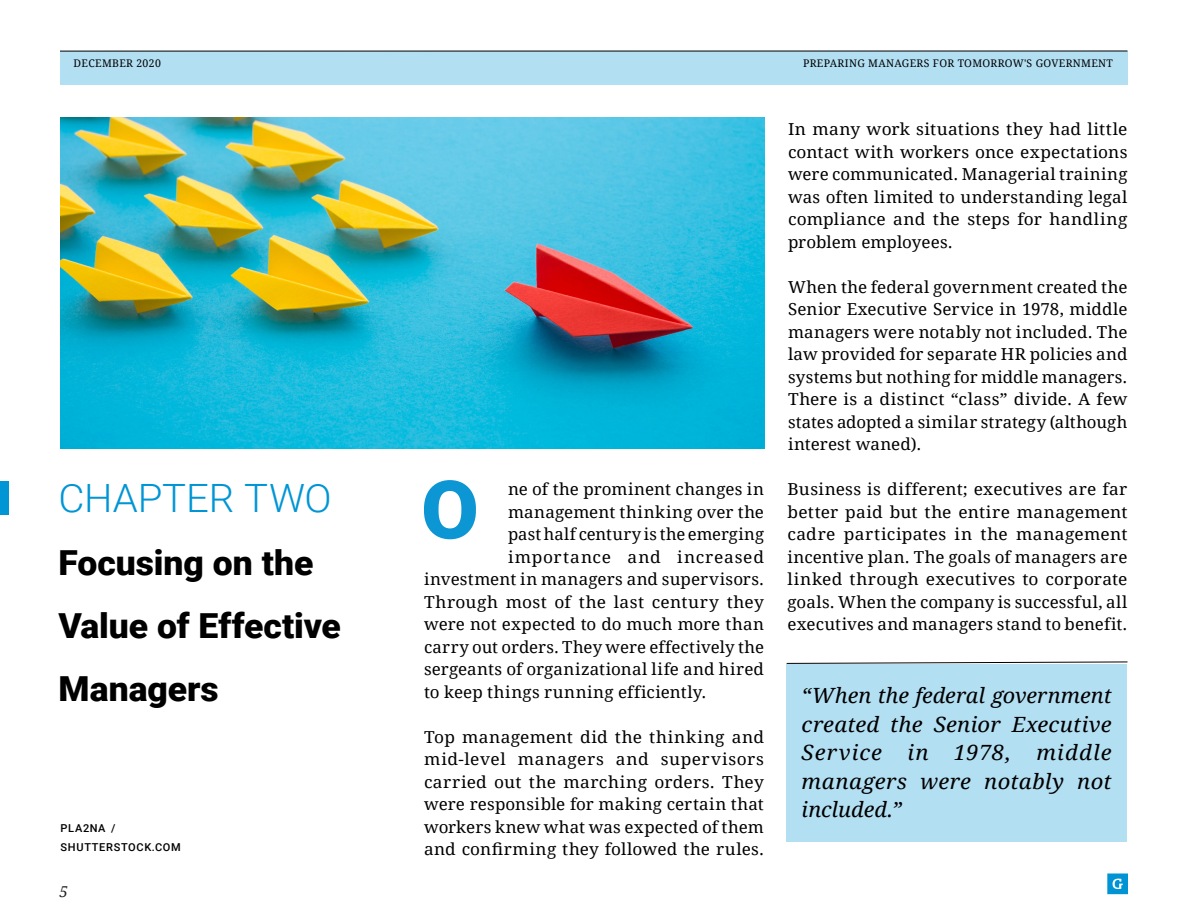
<style>
.page{position:relative;width:1188px;height:918px;background:#fff}
.page>*{position:absolute;margin:0;border:0;box-sizing:border-box;transform-origin:0 0}
.GE-stye{font:900 81px "Roboto";color:#0d96d4}
.Body_Adjustments{font:300 39px "Roboto";letter-spacing:-.005em;color:#0095d5}
.Body_Adjustments-2{font:900 34.5px/63px "Roboto";color:#000}
.GE-stye-2{font:italic 21px/28.5px "Droid Serif";letter-spacing:.02em;color:#000;text-align:justify}
.GE-stye-3{font:16.5px/22.5px "Droid Serif";letter-spacing:.01em;color:#000;text-align:justify;scale:1.05 1}
.GE-stye-4{font:16.5px/22.5px "Droid Serif";letter-spacing:.01em;color:#000;text-align:justify}
.GE-stye-5{font:16.5px "Droid Serif";letter-spacing:.045em;color:#000;scale:1.05 1}
.t1{font:italic 15px "Droid Serif";color:#231f20}
.Bullets{font:500 10.95px "Roboto";letter-spacing:.06em;color:#000}
.t2{font:10.5px "Droid Serif";letter-spacing:.03em;color:#000}
</style>
<div class="page">
<div style="left:60px;top:51px;width:1068px;height:34px;background:#b3dff3"></div>
<hr style="left:60px;top:51px;width:1068px;height:1px;background:#000">
<svg style="left:1107px;top:873px;width:21px;height:21px"></svg>
<img style="left:60px;top:117px;width:704px;height:331px">
<div style="left:0;top:481px;width:8px;height:33px;background:#0095d5"></div>
<div style="left:787px;top:664px;width:340px;height:178px;background:#b3dff3"></div>
<svg style="left:786px;top:661px;width:342px;height:3px"></svg>
<p class="t2" style="left:74px;top:56px;width:89px">DECEMBER 2020</p>
<p class="t2" style="left:803px;top:56px;width:311px">PREPARING MANAGERS FOR TOMORROW'S GOVERNMENT</p>
<p class="Body_Adjustments" style="left:58px;top:471px;width:275px">CHAPTER TWO</p>
<p class="Body_Adjustments-2" style="left:58px;top:530px;width:284px">Focusing on the<br>Value of Effective<br>Managers</p>
<p class="Bullets" style="left:61px;top:820px;width:57px">PLA2NA /</p>
<p class="Bullets" style="left:61px;top:840px;width:122px">SHUTTERSTOCK.COM</p>
<p class="t1" style="left:60px;top:881px;width:10px">5</p>
<p class="GE-stye" style="left:421px;top:453px;width:59px">O</p>
<p class="GE-stye-4" style="left:508px;top:477px;width:257px">ne of the prominent changes in</p>
<p class="GE-stye-4" style="left:508px;top:500px;width:257px">management thinking over the</p>
<p class="GE-stye-4" style="left:508px;top:522px;width:257px">past half century is the emerging</p>
<p class="GE-stye-5" style="left:508px;top:545px;width:245px">importance and increased</p>
<p class="GE-stye-4" style="left:424px;top:567px;width:341px">investment in managers and supervisors.</p>
<p class="GE-stye-3" style="left:424px;top:590px;width:325px">Through most of the last century they</p>
<p class="GE-stye-4" style="left:424px;top:612px;width:341px">were not expected to do much more than</p>
<p class="GE-stye-4" style="left:424px;top:635px;width:341px">carry out orders. They were effectively the</p>
<p class="GE-stye-4" style="left:424px;top:657px;width:341px">sergeants of organizational life and hired</p>
<p class="GE-stye-4" style="left:424px;top:680px;width:284px">to keep things running efficiently.</p>
<p class="GE-stye-3" style="left:424px;top:725px;width:325px">Top management did the thinking and mid-level managers and supervisors carried out the marching orders. They were responsible for making certain that workers knew what was expected of them and confirming they followed the rules.</p>
<p class="GE-stye-3" style="left:788px;top:117px;width:325px">In many work situations they had little contact with workers once expectations were communicated. Managerial training was often limited to understanding legal compliance and the steps for handling problem employees.</p>
<p class="GE-stye-4" style="left:788px;top:275px;width:341px">When the federal government created the Senior Executive Service in 1978, middle managers were notably not included. The law provided for separate HR policies and systems but nothing for middle managers.<br>There is a distinct “class” divide. A few states adopted a similar strategy (although interest waned).</p>
<p class="GE-stye-3" style="left:787px;top:477px;width:325px">Business is different; executives are far better paid but the entire management cadre participates in the management incentive plan. The goals of managers are linked through executives to corporate goals. When the company is successful, all executives and managers stand to benefit.</p>
<p class="GE-stye-2" style="left:802px;top:681px;width:312px">“When the federal government created the Senior Executive Service in 1978, middle managers were notably not included.”</p>
</div>
